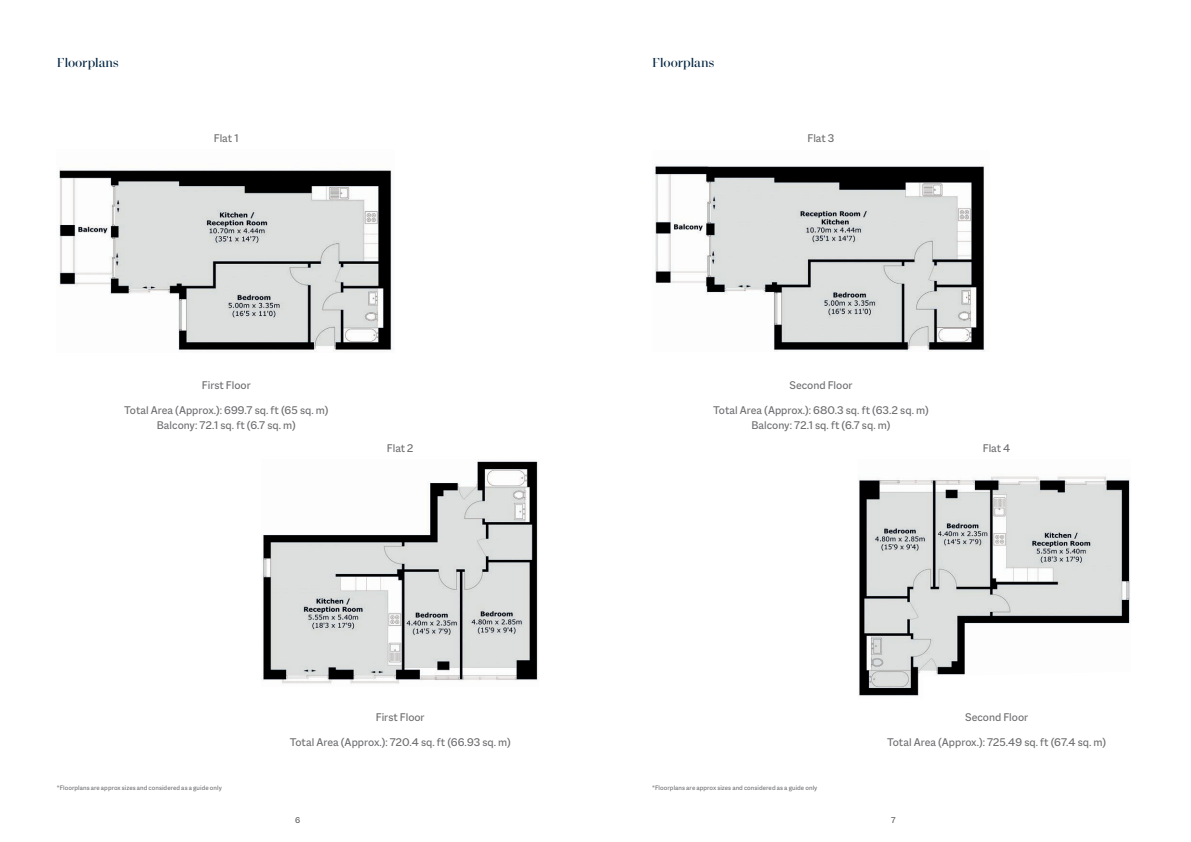
<style>
.page{position:relative;width:1191px;height:842px;background:#fff}
.page>*{position:absolute;margin:0;border:0;box-sizing:border-box;transform-origin:0 0}
.Text_Headding{font:14px "Macklin Display";color:#002340}
.t1{font:12px/14.4px "Macklin Sans";color:#6c6d70;text-align:center}
.t2{font:9px "Macklin Sans";color:#57585a}
.t3{font:7px "Macklin Sans";letter-spacing:.01em;color:#6c6d70}
</style>
<div class="page">
<img style="left:59px;top:170px;width:333px;height:182px">
<img style="left:654px;top:164px;width:331px;height:188px">
<img style="left:262px;top:461px;width:276px;height:223px">
<img style="left:858px;top:476px;width:272px;height:220px">
<p class="Text_Headding" style="left:57px;top:54px;width:64px">Floorplans</p>
<p class="Text_Headding" style="left:652px;top:54px;width:64px">Floorplans</p>
<p class="t1" style="left:214px;top:131px;width:26px">Flat 1</p>
<p class="t1" style="left:807px;top:131px;width:28px">Flat 3</p>
<p class="t1" style="left:202px;top:378px;width:50px">First Floor</p>
<p class="t1" style="left:789px;top:378px;width:65px">Second Floor</p>
<p class="t1" style="left:124px;top:403px;width:206px">Total Area (Approx.): 699.7 sq. ft (65 sq. m)<br>Balcony: 72.1 sq. ft (6.7 sq. m)</p>
<p class="t1" style="left:713px;top:403px;width:217px">Total Area (Approx.): 680.3 sq. ft (63.2 sq. m)<br>Balcony: 72.1 sq. ft (6.7 sq. m)</p>
<p class="t1" style="left:387px;top:441px;width:28px">Flat 2</p>
<p class="t1" style="left:983px;top:441px;width:29px">Flat 4</p>
<p class="t1" style="left:376px;top:709px;width:50px">First Floor</p>
<p class="t1" style="left:965px;top:709px;width:65px">Second Floor</p>
<p class="t3" style="left:57px;top:784px;width:167px">*Floorplans are approx sizes and considered as a guide only</p>
<p class="t1" style="left:290px;top:735px;width:222px">Total Area (Approx.): 720.4 sq. ft (66.93 sq. m)</p>
<p class="t1" style="left:887px;top:735px;width:220px">Total Area (Approx.): 725.49 sq. ft (67.4 sq. m)</p>
<p class="t3" style="left:652px;top:784px;width:167px">*Floorplans are approx sizes and considered as a guide only</p>
<p class="t2" style="left:295px;top:815px;width:7px">6</p>
<p class="t2" style="left:891px;top:815px;width:6px">7</p>
</div>
